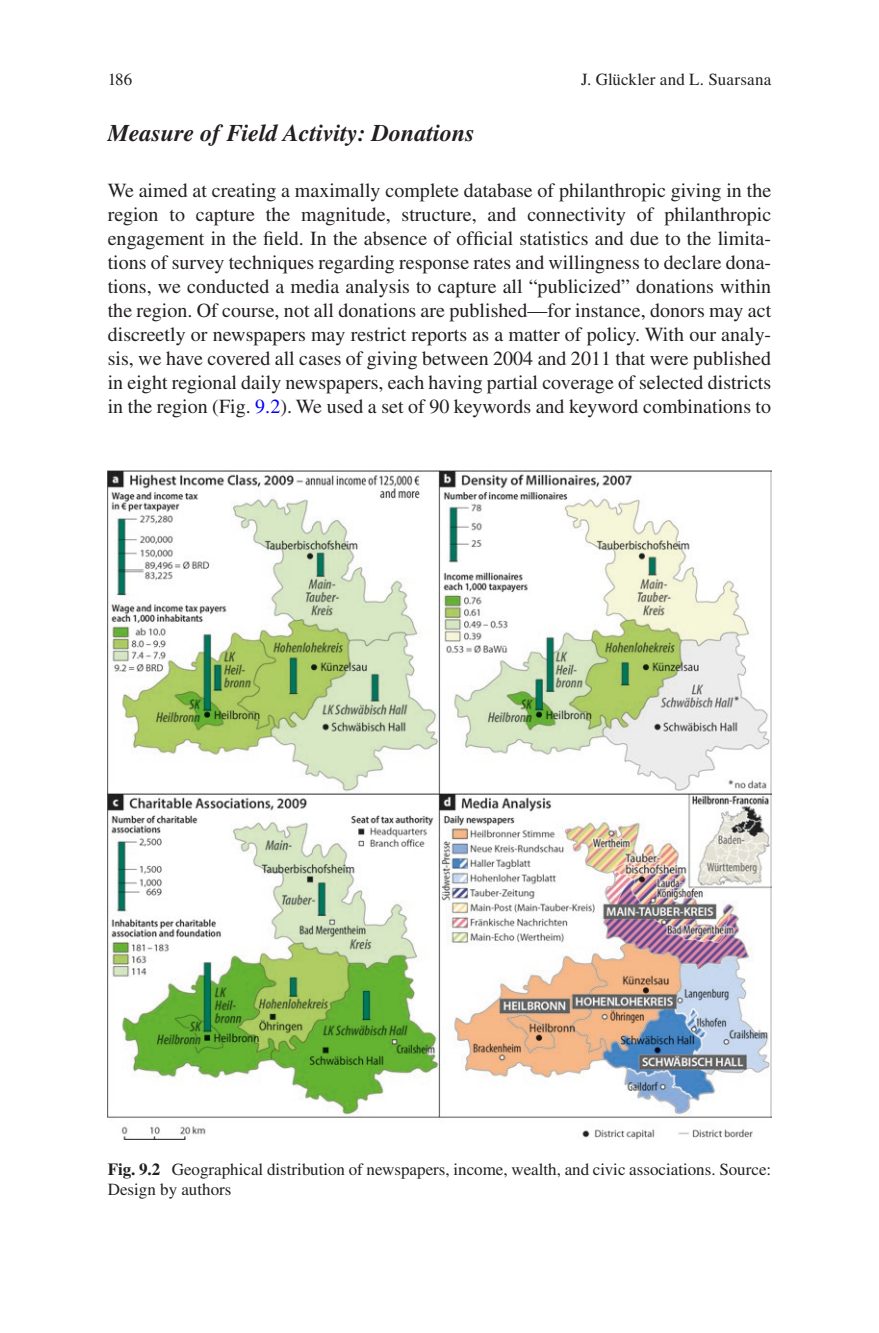
<style>
.page{position:relative;width:879px;height:1333px;background:#fff}
.page>*{position:absolute;margin:0;border:0;box-sizing:border-box;transform-origin:0 0}
._2_hd{font:italic 700 24px "Times LT Std";color:#231f20}
.t1{font:20px/24px "Times LT Std";color:#231f20;text-align:justify}
.t2{font:17px/20px "Times LT Std";color:#231f20}
.s1{color:#0000fa}
.s2{font-weight:700}
</style>
<div class="page">
<img style="left:108px;top:470px;width:663px;height:669px">
<p class="t2" style="left:108px;top:69px;width:26px">186</p>
<h3 class="_2_hd" style="left:108px;top:119px;width:369px">Measure of Field Activity: Donations</h3>
<p class="t1" style="left:108px;top:178px;width:665px">We aimed at creating a maximally complete database of philanthropic giving in the region to capture the magnitude, structure, and connectivity of philanthropic engagement in the field. In the absence of official statistics and due to the limita&shy;tions of survey techniques regarding response rates and willingness to declare dona&shy;tions, we conducted a media analysis to capture all “publicized” donations within the region. Of course, not all donations are published—for instance, donors may act discreetly or newspapers may restrict reports as a matter of policy. With our analy&shy;sis, we have covered all cases of giving between 2004 and 2011 that were published in eight regional daily newspapers, each having partial coverage of selected districts in the region (Fig. <span class="s1">9.2</span>). We used a set of 90 keywords and keyword combinations to</p>
<p class="t2" style="left:581px;top:69px;width:192px">J. Glückler and L. Suarsana</p>
<p class="t2" style="left:108px;top:1159px;width:665px"><span class="s2">Fig. 9.2</span> Geographical distribution of newspapers, income, wealth, and civic associations. Source:<br>Design by authors</p>
</div>
